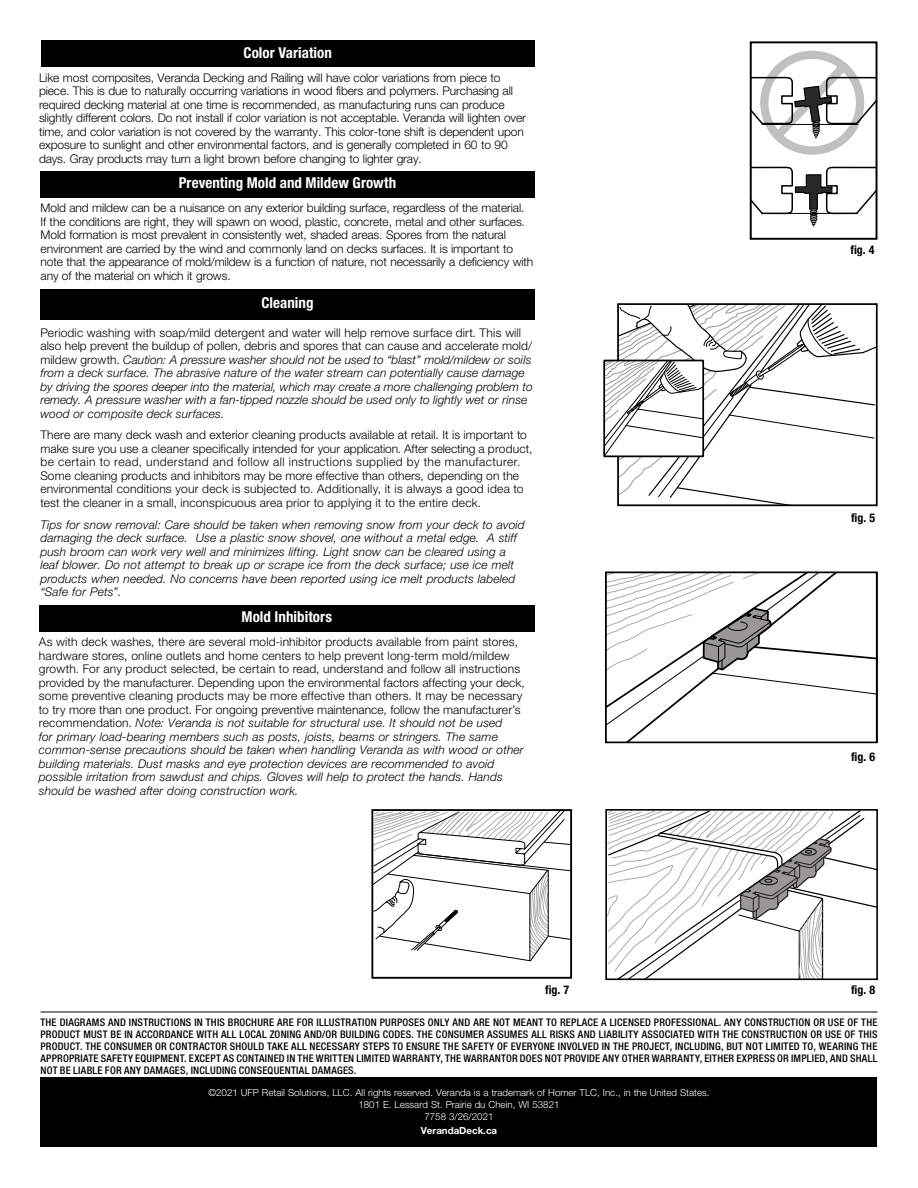
<style>
.page{position:relative;width:918px;height:1188px;background:#fff}
.page>*{position:absolute;margin:0;border:0;box-sizing:border-box;transform-origin:0 0}
.t1{font:700 condensed 15px "Helvetica Neue LT Std";letter-spacing:.005em;color:#fff}
.t2{font:300 12px/13.5px "Helvetica Neue LT Std";letter-spacing:.01em;color:#000}
.t3{font:300 12px/13.5px "Helvetica Neue LT Std";letter-spacing:-.01em;color:#000}
.t4{font:italic 300 12px/13.5px "Helvetica Neue LT Std";letter-spacing:.01em;color:#000}
.t5{font:700 condensed 12px "Helvetica Neue LT Std";color:#000}
.t6{font:500 condensed 10.5px/12px "Helvetica Neue LT Std";letter-spacing:.02em;color:#000;text-align:justify}
.t7{font:300 9.75px/11.7px "Helvetica Neue LT Std";color:#fff;text-align:center}
.t8{font:700 9.75px "Helvetica Neue LT Std";color:#fff}
.s1{font-style:normal}
.s2{font-style:italic}
</style>
<div class="page">
<div style="left:40px;top:1078px;width:838px;height:69px;background:#000"></div>
<hr style="left:40px;top:1012px;width:838px;height:1px;background:#000">
<div style="left:39px;top:605px;width:496px;height:27px;background:#000"></div>
<div style="left:41px;top:171px;width:494px;height:27px;background:#000"></div>
<div style="left:41px;top:40px;width:494px;height:28px;background:#000"></div>
<div style="left:40px;top:290px;width:495px;height:30px;background:#000"></div>
<svg style="left:608px;top:574px;width:266px;height:166px"></svg>
<svg style="left:374px;top:812px;width:195px;height:149px"></svg>
<svg style="left:608px;top:812px;width:254px;height:165px"></svg>
<svg style="left:753px;top:51px;width:121px;height:176px"></svg>
<div style="left:750px;top:41px;width:127px;height:199px;border:2px solid #000"></div>
<svg style="left:604px;top:304px;width:272px;height:201px"></svg>
<div style="left:603px;top:360px;width:101px;height:97px;border:2px solid #000"></div>
<div style="left:605px;top:809px;width:273px;height:171px;border:2px solid #000"></div>
<div style="left:605px;top:571px;width:272px;height:172px;border:2px solid #000"></div>
<div style="left:371px;top:809px;width:201px;height:170px;border:2px solid #000"></div>
<p class="t1" style="left:244px;top:43px;width:90px">Color Variation</p>
<p class="t3" style="left:39px;top:71px;width:488px">Like most composites, Veranda Decking and Railing will have color variations from piece to piece. This is due to naturally occurring variations in wood fibers and polymers. Purchasing all required decking material at one time is recommended, as manufacturing runs can produce slightly different colors. Do not install if color variation is not acceptable. Veranda will lighten over time, and color variation is not covered by the warranty. This color-tone shift is dependent upon exposure to sunlight and other environmental factors, and is generally completed in 60 to 90 days. Gray products may turn a light brown before changing to lighter gray.</p>
<p class="t3" style="left:41px;top:201px;width:494px">Mold and mildew can be a nuisance on any exterior building surface, regardless of the material.<br>If the conditions are right, they will spawn on wood, plastic, concrete, metal and other surfaces.<br>Mold formation is most prevalent in consistently wet, shaded areas. Spores from the natural environment are carried by the wind and commonly land on decks surfaces. It is important to note that the appearance of mold/mildew is a function of nature, not necessarily a deficiency with any of the material on which it grows.</p>
<p class="t1" style="left:179px;top:174px;width:219px">Preventing Mold and Mildew Growth</p>
<p class="t1" style="left:261px;top:293px;width:54px">Cleaning</p>
<p class="t4" style="left:40px;top:326px;width:494px"><span class="s1">Periodic washing with soap/mild detergent and water will help remove surface dirt. This will also help prevent the buildup of pollen, debris and spores that can cause and accelerate mold/ mildew growth.</span> Caution: A pressure washer should not be used to “blast” mold/mildew or soils from a deck surface. The abrasive nature of the water stream can potentially cause damage by driving the spores deeper into the material, which may create a more challenging problem to remedy. A pressure washer with a fan-tipped nozzle should be used only to lightly wet or rinse wood or composite deck surfaces.</p>
<p class="t2" style="left:40px;top:428px;width:494px">There are many deck wash and exterior cleaning products available at retail. It is important to make sure you use a cleaner specifically intended for your application. After selecting a product, be certain to read, understand and follow all instructions supplied by the manufacturer.<br>Some cleaning products and inhibitors may be more effective than others, depending on the environmental conditions your deck is subjected to. Additionally, it is always a good idea to test the cleaner in a small, inconspicuous area prior to applying it to the entire deck.</p>
<p class="t4" style="left:40px;top:517px;width:486px">Tips for snow removal: Care should be taken when removing snow from your deck to avoid damaging the deck surface. Use a plastic snow shovel, one without a metal edge. A stiff push broom can work very well and minimizes lifting. Light snow can be cleared using a leaf blower. Do not attempt to break up or scrape ice from the deck surface; use ice melt products when needed. No concerns have been reported using ice melt products labeled “Safe for Pets”.</p>
<p class="t1" style="left:242px;top:608px;width:92px">Mold Inhibitors</p>
<p class="t2" style="left:39px;top:635px;width:487px">As with deck washes, there are several mold-inhibitor products available from paint stores, hardware stores, online outlets and home centers to help prevent long-term mold/mildew growth. For any product selected, be certain to read, understand and follow all instructions provided by the manufacturer. Depending upon the environmental factors affecting your deck, some preventive cleaning products may be more effective than others. It may be necessary to try more than one product. For ongoing preventive maintenance, follow the manufacturer’s recommendation. <span class="s2">Note: Veranda is not suitable for structural use. It should not be used<br>for primary load-bearing members such as posts, joists, beams or stringers. The same common-sense precautions should be taken when handling Veranda as with wood or other building materials. Dust masks and eye protection devices are recommended to avoid possible irritation from sawdust and chips. Gloves will help to protect the hands. Hands should be washed after doing construction work.</span></p>
<p class="t5" style="left:850px;top:243px;width:26px">fig. 4</p>
<p class="t5" style="left:851px;top:510px;width:26px">fig. 5</p>
<p class="t5" style="left:851px;top:750px;width:26px">fig. 6</p>
<p class="t5" style="left:545px;top:982px;width:26px">fig. 7</p>
<p class="t5" style="left:851px;top:983px;width:26px">fig. 8</p>
<p class="t6" style="left:40px;top:1016px;width:839px">THE DIAGRAMS AND INSTRUCTIONS IN THIS BROCHURE ARE FOR ILLUSTRATION PURPOSES ONLY AND ARE NOT MEANT TO REPLACE A LICENSED PROFESSIONAL. ANY CONSTRUCTION OR USE OF THE PRODUCT MUST BE IN ACCORDANCE WITH ALL LOCAL ZONING AND/OR BUILDING CODES. THE CONSUMER ASSUMES ALL RISKS AND LIABILITY ASSOCIATED WITH THE CONSTRUCTION OR USE OF THIS PRODUCT. THE CONSUMER OR CONTRACTOR SHOULD TAKE ALL NECESSARY STEPS TO ENSURE THE SAFETY OF EVERYONE INVOLVED IN THE PROJECT, INCLUDING, BUT NOT LIMITED TO, WEARING THE APPROPRIATE SAFETY EQUIPMENT. EXCEPT AS CONTAINED IN THE WRITTEN LIMITED WARRANTY, THE WARRANTOR DOES NOT PROVIDE ANY OTHER WARRANTY, EITHER EXPRESS OR IMPLIED, AND SHALL NOT BE LIABLE FOR ANY DAMAGES, INCLUDING CONSEQUENTIAL DAMAGES.</p>
<p class="t7" style="left:208px;top:1087px;width:503px">©2021 UFP Retail Solutions, LLC. All rights reserved. Veranda is a trademark of Homer TLC, Inc., in the United States.<br>1801 E. Lessard St. Prairie du Chein, WI 53821<br>7758 3/26/2021</p>
<p class="t8" style="left:421px;top:1125px;width:78px">VerandaDeck.ca</p>
</div>
